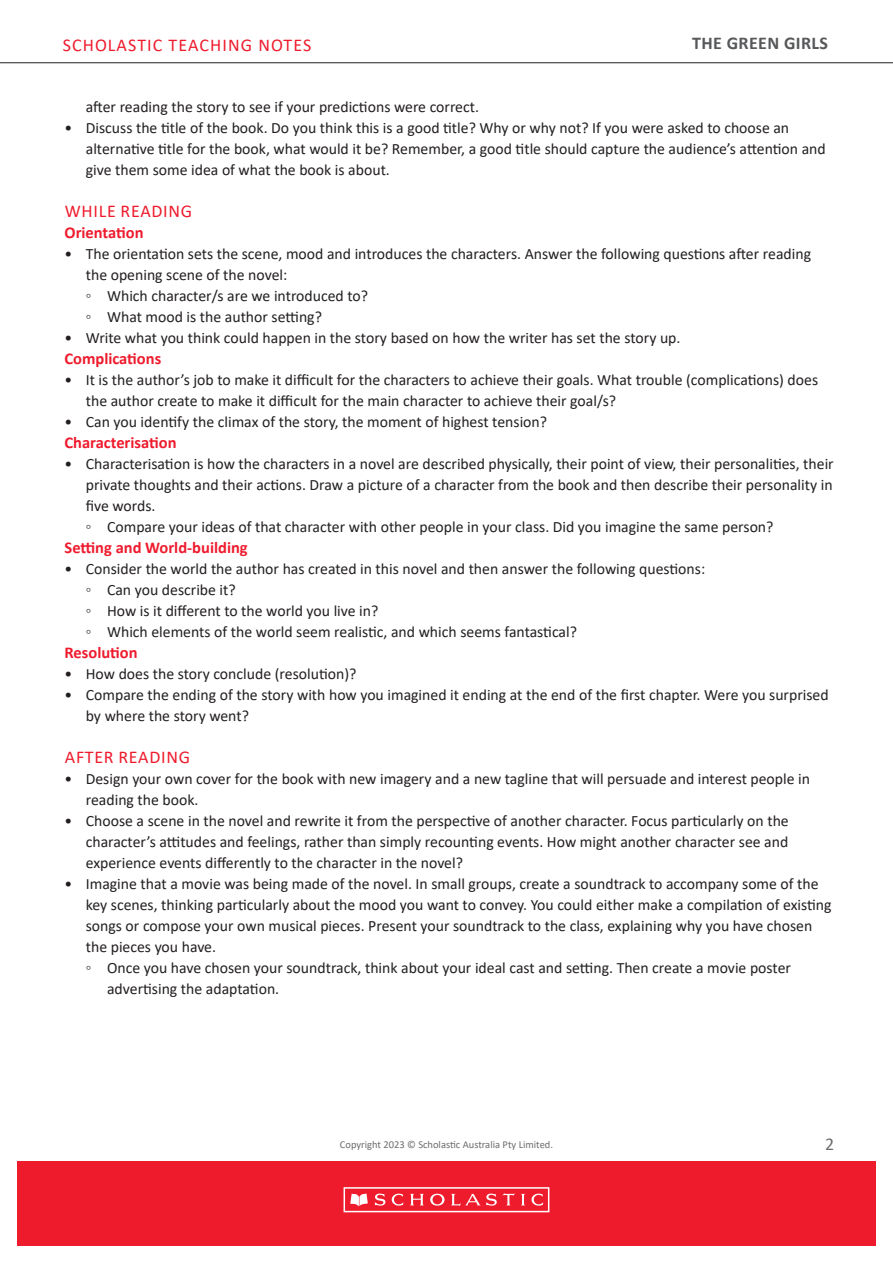
<style>
.page{position:relative;width:893px;height:1263px;background:#fff}
.page>*{position:absolute;margin:0;border:0;box-sizing:border-box;transform-origin:0 0}
.SUB_HEAD_2{font:18px "Calibri";letter-spacing:.04em;color:#ee1b2d}
.SUB_HEAD_2-2{font:18px "Calibri";letter-spacing:.06em;color:#ee1b2d}
.t1{font:700 18px "Calibri";letter-spacing:.02em;color:#57585a}
.t2{font:18px "Calibri";color:#6c6d70}
.SUB_HEAD_3{font:700 16.5px "Calibri";color:#ee1b2d}
.t3{font:15.75px/21px "Calibri";color:#231f20}
.t4{font:10.5px "Calibri";color:#6c6d70}
</style>
<div class="page">
<div style="left:17px;top:1161px;width:859px;height:85px;background:#ee1b2d"></div>
<div style="left:344px;top:1187px;width:205px;height:25px;border:2px solid #fff"></div>
<svg style="left:350px;top:1193px;width:18px;height:13px"></svg>
<svg style="left:375px;top:1193px;width:28px;height:13px"></svg>
<svg style="left:410px;top:1194px;width:14px;height:11px"></svg>
<svg style="left:521px;top:1194px;width:4px;height:11px"></svg>
<svg style="left:531px;top:1193px;width:12px;height:13px"></svg>
<svg style="left:430px;top:1194px;width:15px;height:11px"></svg>
<svg style="left:451px;top:1193px;width:64px;height:13px"></svg>
<hr style="left:0;top:62px;width:893px;height:1px;background:#231f20">
<p class="SUB_HEAD_2-2" style="left:63px;top:32px;width:250px">SCHOLASTIC TEACHING NOTES</p>
<p class="t1" style="left:692px;top:30px;width:137px">THE GREEN GIRLS</p>
<p class="t3" style="left:86px;top:96px;width:395px">after reading the story to see if your predictions were correct.</p>
<p class="t3" style="left:86px;top:117px;width:741px;text-indent:-21px">• Discuss the title of the book. Do you think this is a good title? Why or why not? If you were asked to choose an alternative title for the book, what would it be? Remember, a good title should capture the audience’s attention and give them some idea of what the book is about.</p>
<p class="SUB_HEAD_2" style="left:65px;top:198px;width:129px">WHILE READING</p>
<p class="SUB_HEAD_3" style="left:65px;top:221px;width:81px">Orientation</p>
<p class="t3" style="left:86px;top:243px;width:727px;text-indent:-21px">• The orientation sets the scene, mood and introduces the characters. Answer the following questions after reading the opening scene of the novel:</p>
<p class="t3" style="left:86px;top:285px;width:284px">◦ Which character/s are we introduced to?</p>
<p class="t3" style="left:86px;top:306px;width:238px">◦ What mood is the author setting?</p>
<p class="t3" style="left:65px;top:327px;width:617px">• Write what you think could happen in the story based on how the writer has set the story up.</p>
<p class="SUB_HEAD_3" style="left:65px;top:347px;width:98px">Complications</p>
<p class="t3" style="left:86px;top:369px;width:734px;text-indent:-21px">• It is the author’s job to make it difficult for the characters to achieve their goals. What trouble (complications) does the author create to make it difficult for the main character to achieve their goal/s?</p>
<p class="t3" style="left:65px;top:411px;width:484px">• Can you identify the climax of the story, the moment of highest tension?</p>
<p class="SUB_HEAD_3" style="left:65px;top:431px;width:113px">Characterisation</p>
<p class="t3" style="left:86px;top:453px;width:749px;text-align:justify;text-indent:-21px">• Characterisation is how the characters in a novel are described physically, their point of view, their personalities, their private thoughts and their actions. Draw a picture of a character from the book and then describe their personality in five words.</p>
<p class="t3" style="left:86px;top:516px;width:689px">◦ Compare your ideas of that character with other people in your class. Did you imagine the same person?</p>
<p class="SUB_HEAD_3" style="left:65px;top:536px;width:185px">Setting and World-building</p>
<p class="t3" style="left:65px;top:558px;width:642px">• Consider the world the author has created in this novel and then answer the following questions:</p>
<p class="t3" style="left:86px;top:579px;width:151px">◦ Can you describe it?</p>
<p class="t3" style="left:86px;top:600px;width:294px">◦ How is it different to the world you live in?</p>
<p class="t3" style="left:86px;top:621px;width:493px">◦ Which elements of the world seem realistic, and which seems fantastical?</p>
<p class="SUB_HEAD_3" style="left:65px;top:641px;width:75px">Resolution</p>
<p class="t3" style="left:65px;top:663px;width:293px">• How does the story conclude (resolution)?</p>
<p class="t3" style="left:86px;top:684px;width:744px;text-indent:-21px">• Compare the ending of the story with how you imagined it ending at the end of the first chapter. Were you surprised by where the story went?</p>
<p class="SUB_HEAD_2" style="left:65px;top:744px;width:127px">AFTER READING</p>
<p class="t3" style="left:86px;top:768px;width:726px;text-indent:-21px">• Design your own cover for the book with new imagery and a new tagline that will persuade and interest people in reading the book.</p>
<p class="t3" style="left:86px;top:810px;width:704px;text-align:justify;text-indent:-21px">• Choose a scene in the novel and rewrite it from the perspective of another character. Focus particularly on the character’s attitudes and feelings, rather than simply recounting events. How might another character see and experience events differently to the character in the novel?</p>
<p class="t3" style="left:86px;top:873px;width:747px;text-indent:-21px">• Imagine that a movie was being made of the novel. In small groups, create a soundtrack to accompany some of the key scenes, thinking particularly about the mood you want to convey. You could either make a compilation of existing songs or compose your own musical pieces. Present your soundtrack to the class, explaining why you have chosen the pieces you have.</p>
<p class="t3" style="left:107px;top:957px;width:685px;text-indent:-21px">◦ Once you have chosen your soundtrack, think about your ideal cast and setting. Then create a movie poster advertising the adaptation.</p>
<p class="t4" style="left:340px;top:1137px;width:215px">Copyright 2023 © Scholastic Australia Pty Limited.</p>
<p class="t2" style="left:825px;top:1131px;width:11px">2</p>
</div>
